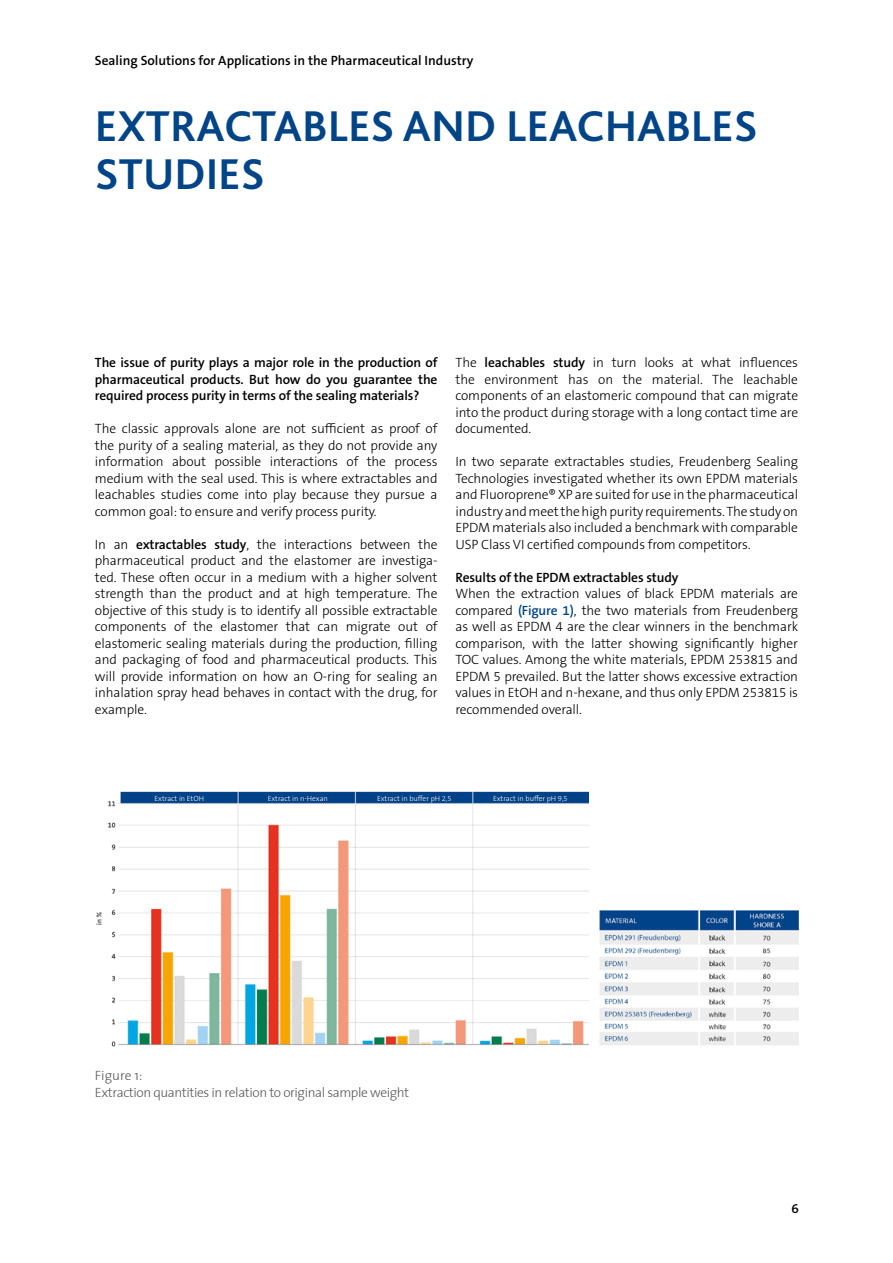
<style>
.page{position:relative;width:893px;height:1263px;background:#fff}
.page>*{position:absolute;margin:0;border:0;box-sizing:border-box;transform-origin:0 0}
.t1{font:700 45px/48px "Bliss 2";color:#048}
.t2{font:300 13.5px/16.5px "The Sans B W3";letter-spacing:-.01em;color:#000;text-align:justify}
.t3{font:600 13.5px/16.5px "The Sans B W6";letter-spacing:-.01em;color:#000;text-align:justify}
.t4{font:300 13.5px/16.2px "The Sans";letter-spacing:-.03em;color:#575756}
.t5{font:300 7.5px "The Sans B W3";color:#fff}
.s1{font-family:"The Sans B W6";font-weight:600}
.s2{font-family:"The Sans B W6";font-weight:600;color:#048}
</style>
<div class="page">
<img style="left:96px;top:791px;width:493px;height:256px">
<img style="left:599px;top:910px;width:200px;height:135px">
<p class="t3" style="left:95px;top:53px;width:380px">Sealing Solutions for Applications in the Pharmaceutical Industry</p>
<h1 class="t1" style="left:95px;top:102px;width:664px">EXTRACTABLES AND LEACHABLES<br>STUDIES</h1>
<p class="t3" style="left:95px;top:354px;width:344px">The issue of purity plays a major role in the production of pharmaceutical products. But how do you guarantee the required process purity in terms of the sealing materials?</p>
<p class="t2" style="left:95px;top:420px;width:344px">The classic approvals alone are not sufficient as proof of the purity of a sealing material, as they do not provide any information about possible interactions of the process medium with the seal used. This is where extractables and leachables studies come into play because they pursue a common goal: to ensure and verify process purity.</p>
<p class="t2" style="left:95px;top:536px;width:344px">In an <span class="s1">extractables study</span>, the interactions between the pharmaceutical product and the elastomer are investiga&shy;ted. These often occur in a medium with a higher solvent strength than the product and at high temperature. The objective of this study is to identify all possible extractable components of the elastomer that can migrate out of elastomeric sealing materials during the production, filling and packaging of food and pharmaceutical products. This will provide information on how an O-ring for sealing an inhalation spray head behaves in contact with the drug, for example.</p>
<p class="t2" style="left:455px;top:354px;width:344px">The <span class="s1">leachables study</span> in turn looks at what influences the environment has on the material. The leachable components of an elastomeric compound that can migrate into the product during storage with a long contact time are documented.</p>
<p class="t2" style="left:455px;top:453px;width:344px">In two separate extractables studies, Freudenberg Sealing Technologies investigated whether its own EPDM materials and Fluoroprene® XP are suited for use in the pharmaceutical industry and meet the high purity requirements. The study on EPDM materials also included a benchmark with comparable USP Class VI certified compounds from competitors.</p>
<p class="t3" style="left:455px;top:569px;width:224px">Results of the EPDM extractables study</p>
<p class="t2" style="left:455px;top:585px;width:344px">When the extraction values of black EPDM materials are compared <span class="s2">(Figure 1)</span>, the two materials from Freudenberg as well as EPDM 4 are the clear winners in the benchmark comparison, with the latter showing significantly higher TOC values. Among the white materials, EPDM 253815 and EPDM 5 prevailed. But the latter shows excessive extraction values in EtOH and n-hexane, and thus only EPDM 253815 is recommended overall.</p>
<p class="t5" style="left:155px;top:793px;width:51px">Extract in EtOH</p>
<p class="t5" style="left:268px;top:793px;width:62px">Extract in n-Hexan</p>
<p class="t5" style="left:377px;top:793px;width:76px">Extract in buffer pH 2,5</p>
<p class="t5" style="left:493px;top:793px;width:76px">Extract in buffer pH 9,5</p>
<p class="t4" style="left:95px;top:1068px;width:316px">Figure 1:<br>Extraction quantities in relation to original sample weight</p>
<p class="t3" style="left:791px;top:1201px;width:9px">6</p>
</div>
